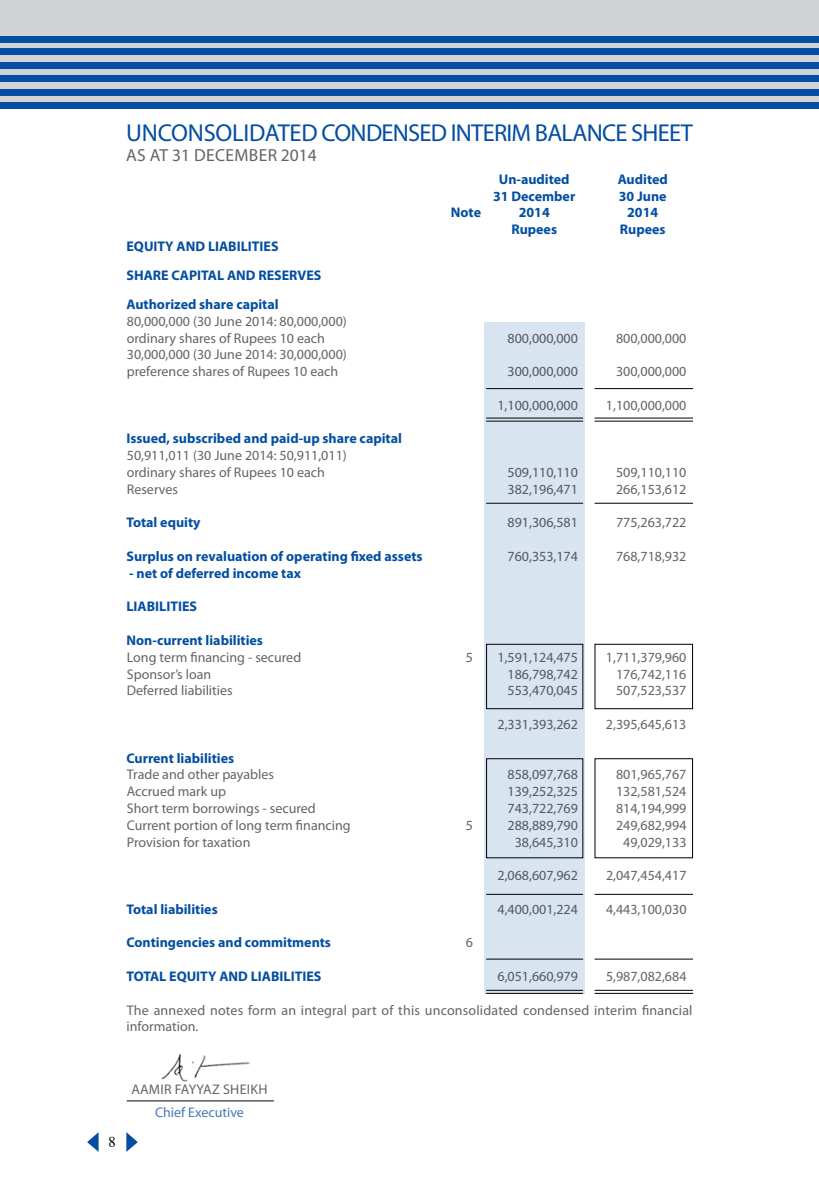
<style>
.page{position:relative;width:819px;height:1197px;background:#fff}
.page>*{position:absolute;margin:0;border:0;box-sizing:border-box;transform-origin:0 0}
.t1{font:24.5px "Myriad Pro";letter-spacing:-.03em;color:#034ea2}
.t2{font:17.5px "Myriad Pro";color:#636466}
.t3{font:14.88px "Times";color:#000}
.t4{font:14px/16.8px "Myriad Pro";color:#636466}
.t5{font:700 14px/29.1px "Myriad Pro";color:#034ea2}
.t6{font:14px "Myriad Pro";letter-spacing:.02em;color:#636466}
.t7{font:14px "Myriad Pro";color:#427ab9}
</style>
<div class="page">
<svg style="left:126px;top:1132px;width:12px;height:20px"></svg>
<svg style="left:87px;top:1132px;width:12px;height:20px"></svg>
<div style="left:0;top:0;width:819px;height:109px;background:#d1d3d4"></div>
<div style="left:0;top:36px;width:819px;height:6px;background:#034ea2"></div>
<div style="left:0;top:49px;width:819px;height:6px;background:#034ea2"></div>
<div style="left:0;top:62px;width:819px;height:7px;background:#034ea2"></div>
<div style="left:0;top:75px;width:819px;height:7px;background:#034ea2"></div>
<div style="left:0;top:89px;width:819px;height:7px;background:#034ea2"></div>
<div style="left:0;top:102px;width:819px;height:7px;background:#034ea2"></div>
<div style="left:484px;top:322px;width:101px;height:671px;background:#d9e4f1"></div>
<hr style="left:595px;top:959px;width:98px;height:1px;background:#000">
<hr style="left:486px;top:959px;width:97px;height:1px;background:#000">
<hr style="left:595px;top:894px;width:98px;height:1px;background:#000">
<hr style="left:486px;top:894px;width:97px;height:1px;background:#000">
<hr style="left:595px;top:388px;width:98px;height:1px;background:#000">
<hr style="left:486px;top:388px;width:97px;height:1px;background:#000">
<hr style="left:595px;top:503px;width:98px;height:1px;background:#000">
<hr style="left:486px;top:503px;width:97px;height:1px;background:#000">
<hr style="left:595px;top:990px;width:98px;height:1px;background:#000">
<hr style="left:486px;top:990px;width:97px;height:1px;background:#000">
<hr style="left:595px;top:993px;width:98px;height:1px;background:#000">
<hr style="left:486px;top:993px;width:97px;height:1px;background:#000">
<hr style="left:595px;top:418px;width:98px;height:1px;background:#000">
<hr style="left:486px;top:418px;width:97px;height:1px;background:#000">
<hr style="left:595px;top:421px;width:98px;height:1px;background:#000">
<hr style="left:486px;top:421px;width:97px;height:1px;background:#000">
<div style="left:595px;top:644px;width:98px;height:65px;border:1px solid #000"></div>
<div style="left:486px;top:644px;width:97px;height:65px;border:1px solid #000"></div>
<div style="left:595px;top:758px;width:98px;height:100px;border:1px solid #000"></div>
<div style="left:486px;top:758px;width:97px;height:100px;border:1px solid #000"></div>
<hr style="left:127px;top:1101px;width:147px;height:1px;background:#000">
<img style="left:161px;top:1053px;width:89px;height:28px">
<h1 class="t1" style="left:126px;top:117px;width:568px">UNCONSOLIDATED CONDENSED INTERIM BALANCE SHEET</h1>
<p class="t2" style="left:126px;top:144px;width:91px">As at 31 December</p>
<p class="t2" style="left:281px;top:144px;width:37px">2014</p>
<p class="t5" style="left:466px;top:164px;width:15px">U</p>
<p class="t5" style="left:508px;top:164px;width:91px">n-audited A</p>
<p class="t5" style="left:627px;top:164px;width:43px">udited</p>
<p class="t5" style="left:493px;top:181px;width:84px">31 December</p>
<p class="t5" style="left:619px;top:181px;width:49px">30 June</p>
<p class="t5" style="left:126px;top:231px;width:26px">EQUITY</p>
<p class="t5" style="left:177px;top:231px;width:11px">AND</p>
<p class="t5" style="left:208px;top:231px;width:47px">LIABILITIES</p>
<p class="t5" style="left:126px;top:260px;width:27px">SHARE</p>
<p class="t5" style="left:171px;top:260px;width:9px">CAPITA</p>
<p class="t5" style="left:217px;top:260px;width:21px">L AND</p>
<p class="t5" style="left:126px;top:260px;width:154px;text-indent:132px">RESERVES<br>Authorized share capital</p>
<p class="t4" style="left:127px;top:313px;width:221px">80,000,000 (30 June 2014: 80,000,000) ordinary shares of Rupees 10 each</p>
<p class="t4" style="left:127px;top:346px;width:221px">30,000,000 (30 June 2014: 30,000,000) preference shares of Rupees 10 each</p>
<p class="t5" style="left:126px;top:424px;width:277px">Issued, subscribed and paid-up share capital</p>
<p class="t4" style="left:127px;top:447px;width:221px">50,911,011 (30 June 2014: 50,911,011) ordinary shares of Rupees 10 each</p>
<p class="t5" style="left:451px;top:198px;width:32px">N ote</p>
<p class="t5" style="left:519px;top:198px;width:33px">2014</p>
<p class="t5" style="left:627px;top:198px;width:33px">2014</p>
<p class="t5" style="left:466px;top:214px;width:19px">R</p>
<p class="t5" style="left:520px;top:214px;width:74px">upees R</p>
<p class="t5" style="left:628px;top:214px;width:39px">upees</p>
<p class="t4" style="left:508px;top:329px;width:72px">800,000,000</p>
<p class="t4" style="left:616px;top:329px;width:72px">800,000,000</p>
<p class="t4" style="left:508px;top:363px;width:72px">300,000,000</p>
<p class="t4" style="left:616px;top:363px;width:72px">300,000,000</p>
<p class="t4" style="left:497px;top:397px;width:82px">1,100,000,000</p>
<p class="t4" style="left:606px;top:397px;width:82px">1,100,000,000</p>
<p class="t4" style="left:508px;top:464px;width:72px">509,110,110</p>
<p class="t4" style="left:616px;top:464px;width:72px">509,110,110</p>
<p class="t4" style="left:127px;top:481px;width:53px">Reserves</p>
<p class="t4" style="left:508px;top:481px;width:72px">382,196,471</p>
<p class="t4" style="left:616px;top:481px;width:72px">266,153,612</p>
<p class="t5" style="left:126px;top:508px;width:76px">Total equity</p>
<p class="t4" style="left:508px;top:514px;width:72px">891,306,581</p>
<p class="t4" style="left:616px;top:514px;width:72px">775,263,722</p>
<p class="t5" style="left:126px;top:541px;width:298px">Surplus on revaluation of operating fixed assets</p>
<p class="t4" style="left:508px;top:548px;width:72px">760,353,174</p>
<p class="t4" style="left:616px;top:548px;width:72px">768,718,932</p>
<p class="t5" style="left:129px;top:558px;width:173px">- net of deferred income tax</p>
<p class="t5" style="left:126px;top:592px;width:47px">LIABILITIES</p>
<p class="t5" style="left:126px;top:625px;width:138px">Non-current liabilities</p>
<p class="t4" style="left:127px;top:649px;width:176px">Long term financing - secured</p>
<p class="t4" style="left:466px;top:649px;width:9px">5</p>
<p class="t4" style="left:497px;top:649px;width:82px">1,591,124,475</p>
<p class="t4" style="left:606px;top:649px;width:82px">1,711,379,960</p>
<p class="t4" style="left:127px;top:665px;width:86px">Sponsor’s loan</p>
<p class="t4" style="left:508px;top:665px;width:72px">186,798,742</p>
<p class="t4" style="left:616px;top:665px;width:72px">176,742,116</p>
<p class="t4" style="left:127px;top:682px;width:107px">Deferred liabilities</p>
<p class="t4" style="left:508px;top:682px;width:72px">553,470,045</p>
<p class="t4" style="left:616px;top:682px;width:72px">507,523,537</p>
<p class="t4" style="left:497px;top:716px;width:82px">2,331,393,262</p>
<p class="t4" style="left:606px;top:716px;width:82px">2,395,645,613</p>
<p class="t5" style="left:127px;top:743px;width:109px">Current liabilities</p>
<p class="t4" style="left:127px;top:766px;width:149px">Trade and other payables</p>
<p class="t4" style="left:508px;top:766px;width:72px">858,097,768</p>
<p class="t4" style="left:616px;top:766px;width:72px">801,965,767</p>
<p class="t4" style="left:127px;top:783px;width:101px">Accrued mark up</p>
<p class="t4" style="left:508px;top:783px;width:72px">139,252,325</p>
<p class="t4" style="left:616px;top:783px;width:72px">132,581,524</p>
<p class="t4" style="left:127px;top:800px;width:190px">Short term borrowings - secured</p>
<p class="t4" style="left:508px;top:800px;width:72px">743,722,769</p>
<p class="t4" style="left:616px;top:800px;width:72px">814,194,999</p>
<p class="t4" style="left:127px;top:817px;width:225px">Current portion of long term financing</p>
<p class="t4" style="left:466px;top:817px;width:9px">5</p>
<p class="t4" style="left:508px;top:817px;width:72px">288,889,790</p>
<p class="t4" style="left:616px;top:817px;width:72px">249,682,994</p>
<p class="t4" style="left:127px;top:833px;width:125px">Provision for taxation</p>
<p class="t4" style="left:515px;top:833px;width:65px">38,645,310</p>
<p class="t4" style="left:623px;top:833px;width:65px">49,029,133</p>
<p class="t4" style="left:498px;top:867px;width:82px">2,068,607,962</p>
<p class="t4" style="left:606px;top:867px;width:82px">2,047,454,417</p>
<p class="t5" style="left:127px;top:894px;width:93px">Total liabilities</p>
<p class="t4" style="left:498px;top:901px;width:82px">4,400,001,224</p>
<p class="t4" style="left:606px;top:901px;width:82px">4,443,100,030</p>
<p class="t5" style="left:127px;top:928px;width:206px">Contingencies and commitments</p>
<p class="t4" style="left:466px;top:934px;width:9px">6</p>
<p class="t5" style="left:127px;top:961px;width:10px">TOTA</p>
<p class="t5" style="left:159px;top:961px;width:36px">L EQUITY</p>
<p class="t5" style="left:219px;top:961px;width:11px">AND</p>
<p class="t5" style="left:251px;top:961px;width:47px">LIABILITIES</p>
<p class="t4" style="left:498px;top:968px;width:82px">6,051,660,979</p>
<p class="t4" style="left:606px;top:968px;width:82px">5,987,082,684</p>
<p class="t4" style="left:127px;top:1001px;width:568px">The annexed notes form an integral part of this unconsolidated condensed interim financial information.</p>
<p class="t3" style="left:109px;top:1129px;width:9px">8</p>
<p class="t6" style="left:131px;top:1080px;width:138px">AAMIR FAYYAZ SHEIKH</p>
<p class="t7" style="left:155px;top:1103px;width:90px">Chief Executive</p>
</div>
